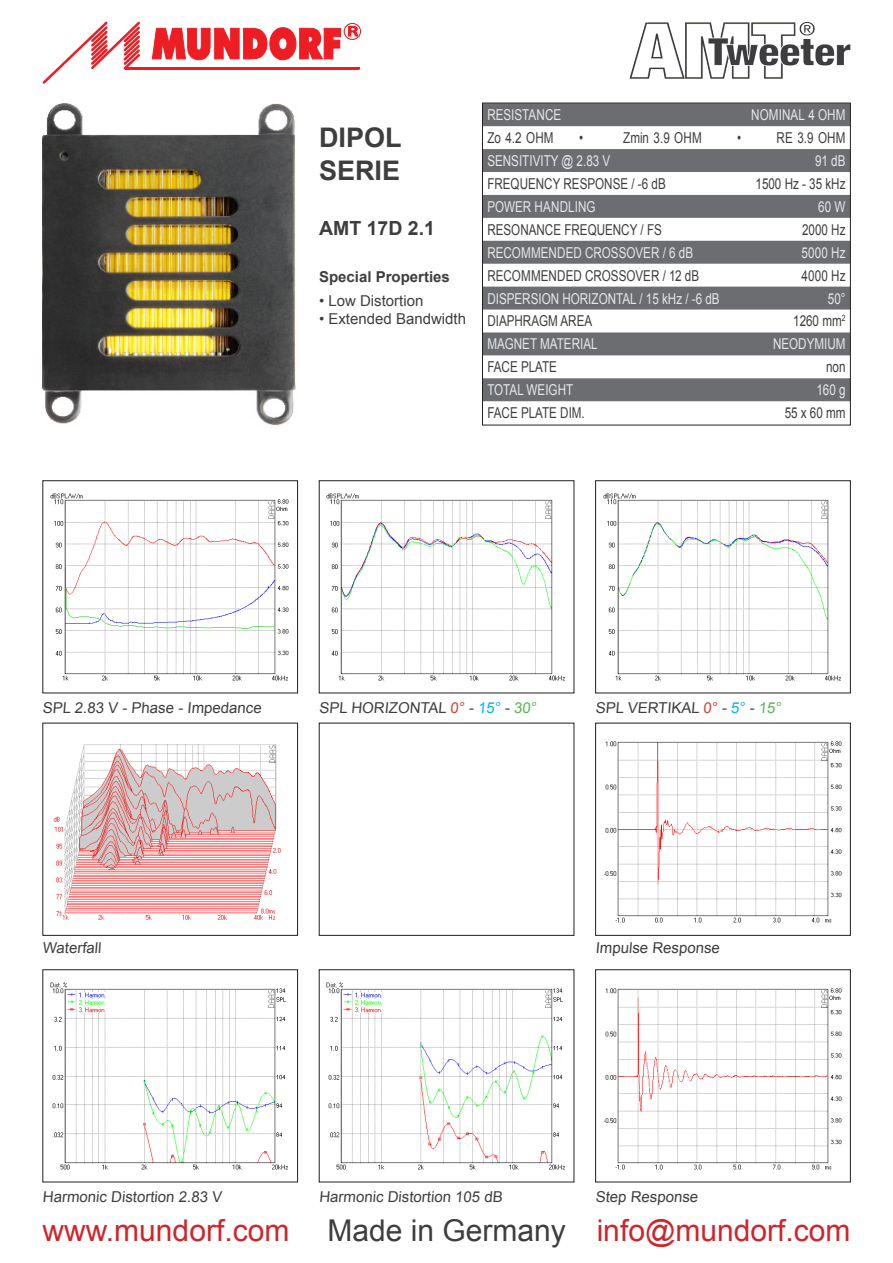
<style>
.page{position:relative;width:893px;height:1263px;background:#fff}
.page>*{position:absolute;margin:0;border:0;box-sizing:border-box;transform-origin:0 0}
.t1{font:30px "Arial";color:#d1232a}
.t2{font:30px "Arial";color:#3e3e3f}
.t3{font:700 27px/32.4px "Arial";color:#3e3e3f}
.t4{font:700 19.5px "Arial";color:#3e3e3f}
.t5{font:15px "Arial";color:#3e3e3f}
.t6{font:15px "Arial";color:#3e3e3f;scale:.78 1}
.t7{font:15px "Arial";color:#e6e7e9;scale:.78 1}
.t8{font:700 15px "Arial";color:#3e3e3f}
.t9{font:14.1px "Myriad Pro";color:#ee1d23;scale:1.41 1}
.s1{color:#d53f33}
.s2{color:#00b3ef}
.s3{color:#56b455}
</style>
<div class="page">
<img style="left:50px;top:493px;width:239px;height:188px">
<div style="left:43px;top:480px;width:255px;height:213px;border:1px solid #231f20"></div>
<img style="left:43px;top:103px;width:253px;height:322px">
<svg style="left:43px;top:21px;width:97px;height:63px"></svg>
<hr style="left:125px;top:67px;width:234px;height:3px;background:#ee1d23">
<svg style="left:152px;top:27px;width:189px;height:33px"></svg>
<svg style="left:347px;top:25px;width:13px;height:12px"></svg>
<div style="left:344px;top:23px;width:17px;height:17px;border:1px solid #ee1d23;border-radius:50%"></div>
<img style="left:629px;top:22px;width:221px;height:57px">
<img style="left:326px;top:493px;width:239px;height:188px">
<img style="left:603px;top:493px;width:238px;height:188px">
<div style="left:595px;top:480px;width:255px;height:213px;border:1px solid #231f20"></div>
<svg style="left:484px;top:105px;width:364px;height:296px;fill:#6c6d70"></svg>
<div style="left:482px;top:103px;width:368px;height:322px;border:1px solid #231f20"></div>
<img style="left:50px;top:982px;width:238px;height:188px">
<div style="left:43px;top:969px;width:255px;height:213px;border:1px solid #231f20"></div>
<img style="left:53px;top:744px;width:228px;height:176px">
<img style="left:604px;top:741px;width:238px;height:182px">
<img style="left:326px;top:982px;width:239px;height:188px">
<img style="left:604px;top:988px;width:238px;height:182px">
<div style="left:595px;top:969px;width:255px;height:213px;border:1px solid #231f20"></div>
<p class="t9" style="left:347px;top:23px;width:9px">R</p>
<p class="t3" style="left:319px;top:122px;width:84px">DIPOL<br>SERIE</p>
<p class="t4" style="left:319px;top:215px;width:117px">AMT 17D 2.1</p>
<p class="t8" style="left:319px;top:267px;width:132px">Special Properties</p>
<p class="t5" style="left:319px;top:291px;width:106px">• Low Distortion</p>
<p class="t5" style="left:319px;top:309px;width:148px">• Extended Bandwidth</p>
<p class="t7" style="left:487px;top:105px;width:96px">RESISTANCE</p>
<p class="t7" style="left:751px;top:105px;width:122px">NOMINAL 4 OHM</p>
<p class="t6" style="left:487px;top:128px;width:86px">Zo 4.2 OHM</p>
<p class="t6" style="left:579px;top:128px;width:7px">•</p>
<p class="t6" style="left:623px;top:128px;width:102px">Zmin 3.9 OHM</p>
<p class="t6" style="left:737px;top:128px;width:140px">• RE 3.9 OHM</p>
<p class="t7" style="left:487px;top:151px;width:159px">SENSITIVITY @ 2.83 V</p>
<p class="t7" style="left:815px;top:151px;width:41px">91 dB</p>
<p class="t6" style="left:487px;top:174px;width:230px">FREQUENCY RESPONSE / -6 dB</p>
<p class="t6" style="left:755px;top:174px;width:117px">1500 Hz - 35 kHz</p>
<p class="t7" style="left:487px;top:197px;width:140px">POWER HANDLING</p>
<p class="t7" style="left:818px;top:197px;width:37px">60 W</p>
<p class="t6" style="left:487px;top:220px;width:225px">RESONANCE FREQUENCY / FS</p>
<p class="t6" style="left:802px;top:220px;width:57px">2000 Hz</p>
<p class="t7" style="left:487px;top:243px;width:265px">RECOMMENDED CROSSOVER / 6 dB</p>
<p class="t7" style="left:801px;top:243px;width:58px">5000 Hz</p>
<p class="t6" style="left:487px;top:266px;width:273px">RECOMMENDED CROSSOVER / 12 dB</p>
<p class="t6" style="left:801px;top:266px;width:58px">4000 Hz</p>
<p class="t7" style="left:487px;top:288px;width:299px">DISPERSION HORIZONTAL / 15 kHz / -6 dB</p>
<p class="t7" style="left:828px;top:288px;width:24px">50°</p>
<p class="t6" style="left:487px;top:311px;width:136px">DIAPHRAGM AREA</p>
<p class="t6" style="left:793px;top:311px;width:69px">1260 mm<sup>2</sup></p>
<p class="t7" style="left:487px;top:334px;width:143px">MAGNET MATERIAL</p>
<p class="t7" style="left:773px;top:334px;width:94px">NEODYMIUM</p>
<p class="t6" style="left:487px;top:357px;width:91px">FACE PLATE</p>
<p class="t6" style="left:826px;top:357px;width:26px">non</p>
<p class="t7" style="left:487px;top:380px;width:112px">TOTAL WEIGHT</p>
<p class="t7" style="left:816px;top:380px;width:39px">160 g</p>
<p class="t6" style="left:487px;top:403px;width:127px">FACE PLATE DIM.</p>
<p class="t6" style="left:785px;top:403px;width:80px">55 x 60 mm</p>
<p class="t5" style="left:43px;top:697px;width:222px">SPL 2.83 V - Phase - Impedance</p>
<p class="t5" style="left:319px;top:697px;width:221px">SPL HORIZONTAL <span class="s1">0°</span> - <span class="s2">15°</span> - <span class="s3">30°</span></p>
<p class="t5" style="left:595px;top:697px;width:189px">SPL VERTIKAL <span class="s1">0°</span> - <span class="s2">5°</span> - <span class="s3">15°</span></p>
<p class="t5" style="left:43px;top:937px;width:62px">Waterfall</p>
<p class="t5" style="left:595px;top:937px;width:127px">Impulse Response</p>
<p class="t5" style="left:43px;top:1186px;width:182px">Harmonic Distortion 2.83 V</p>
<p class="t5" style="left:319px;top:1186px;width:187px">Harmonic Distortion 105 dB</p>
<p class="t5" style="left:595px;top:1186px;width:106px">Step Response</p>
<p class="t1" style="left:43px;top:1211px;width:248px">www.mundorf.com</p>
<p class="t2" style="left:327px;top:1211px;width:240px">Made in Germany</p>
<p class="t1" style="left:597px;top:1211px;width:255px">info@mundorf.com</p>
</div>
